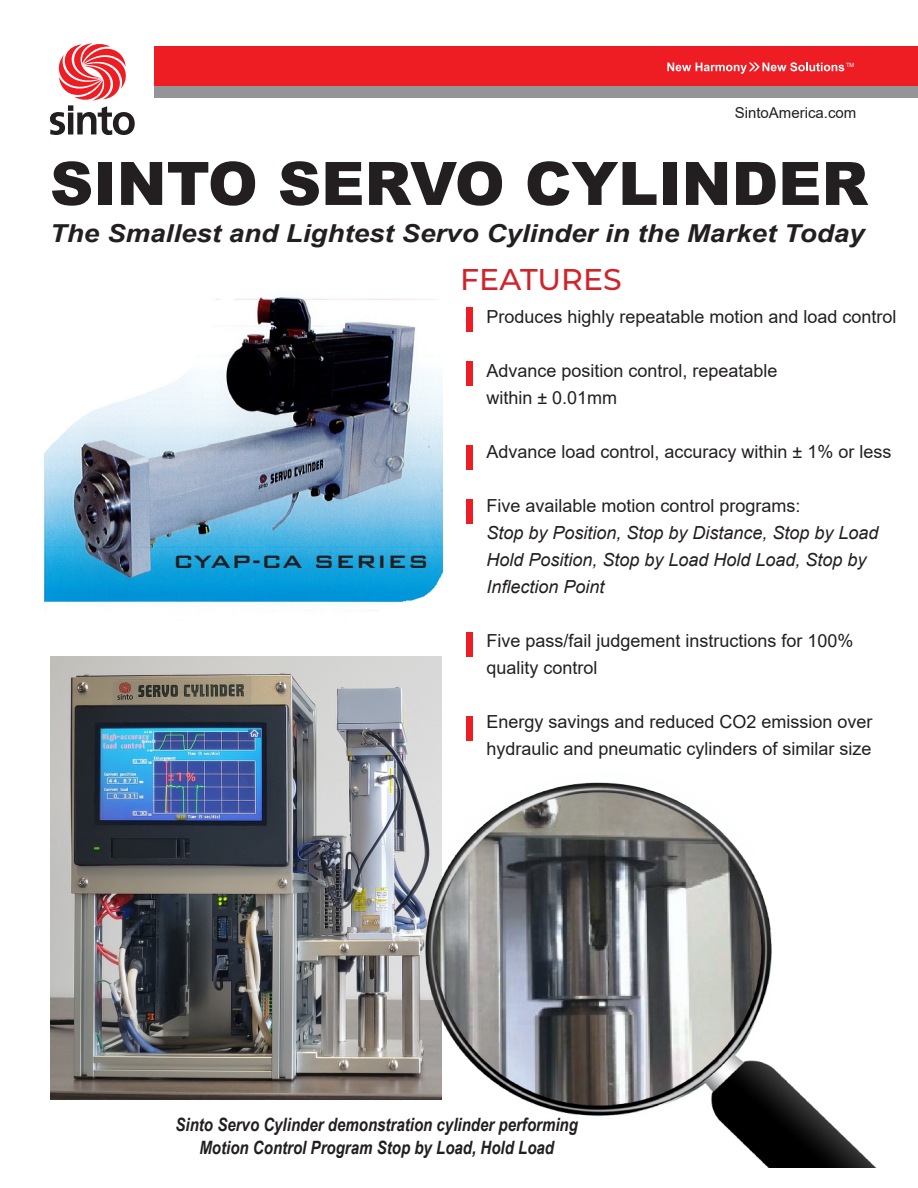
<style>
.page{position:relative;width:918px;height:1188px;background:#fff}
.page>*{position:absolute;margin:0;border:0;box-sizing:border-box;transform-origin:0 0}
.t1{font:900 60px "Arial";color:#231f20}
.t2{font:500 30px "Montserrat";color:#d1232a}
.t3{font:italic 700 24.75px "Arial";color:#231f20;scale:1.12 1}
.t4{font:500 24px "Bank Gothic BT";color:#231f20;scale:1.12 1}
.t5{font:italic 700 18.3px "Arial Narrow";color:#231f20}
.t6{font:18px/27px "Arial";color:#231f20}
.t7{font:italic 18px "Arial";color:#231f20}
.t8{font:15px "Arial";color:#231f20}
.t9{font:5.85px "Arial";color:#fff}
</style>
<div class="page">
<svg style="left:50px;top:43px;width:85px;height:92px"></svg>
<div style="left:155px;top:46px;width:763px;height:52px;background:#ee1d23"></div>
<div style="left:155px;top:86px;width:763px;height:12px;background:#939598"></div>
<svg style="left:667px;top:62px;width:177px;height:12px"></svg>
<div style="left:466px;top:308px;width:7px;height:24px;background:#ee1d23"></div>
<div style="left:466px;top:361px;width:7px;height:24px;background:#ee1d23"></div>
<div style="left:466px;top:445px;width:7px;height:24px;background:#ee1d23"></div>
<div style="left:466px;top:499px;width:7px;height:25px;background:#ee1d23"></div>
<div style="left:466px;top:632px;width:7px;height:24px;background:#ee1d23"></div>
<div style="left:466px;top:716px;width:7px;height:25px;background:#ee1d23"></div>
<img style="left:42px;top:296px;width:401px;height:310px">
<img style="left:50px;top:657px;width:391px;height:442px">
<img style="left:411px;top:771px;width:465px;height:396px">
<p class="t9" style="left:846px;top:61px;width:10px">TM</p>
<p class="t8" style="left:735px;top:102px;width:123px">SintoAmerica.com</p>
<p class="t1" style="left:50px;top:140px;width:820px">SINTO SERVO CYLINDER</p>
<p class="t3" style="left:50px;top:217px;width:729px">The Smallest and Lightest Servo Cylinder in the Market Today</p>
<p class="t2" style="left:460px;top:258px;width:163px">FEATURES</p>
<p class="t4" style="left:173px;top:548px;width:231px">CYAP-CA SERIES</p>
<p class="t6" style="left:486px;top:304px;width:412px">Produces highly repeatable motion and load control</p>
<p class="t6" style="left:486px;top:358px;width:293px">Advance position control, repeatable</p>
<p class="t6" style="left:486px;top:385px;width:132px">within ± 0.01mm</p>
<p class="t6" style="left:486px;top:439px;width:407px">Advance load control, accuracy within ± 1% or less</p>
<p class="t6" style="left:486px;top:493px;width:316px">Five available motion control programs:</p>
<p class="t7" style="left:486px;top:522px;width:394px">Stop by Position, Stop by Distance, Stop by Load</p>
<p class="t7" style="left:486px;top:549px;width:382px">Hold Position, Stop by Load Hold Load, Stop by</p>
<p class="t7" style="left:486px;top:576px;width:120px">Inflection Point</p>
<p class="t6" style="left:486px;top:628px;width:369px">Five pass/fail judgement instructions for 100% quality control</p>
<p class="t6" style="left:486px;top:709px;width:388px">Energy savings and reduced CO2 emission over</p>
<p class="t6" style="left:486px;top:736px;width:387px">hydraulic and pneumatic cylinders of similar size</p>
<p class="t5" style="left:176px;top:1111px;width:404px">Sinto Servo Cylinder demonstration cylinder performing</p>
<p class="t5" style="left:199px;top:1134px;width:356px">Motion Control Program Stop by Load, Hold Load</p>
</div>
